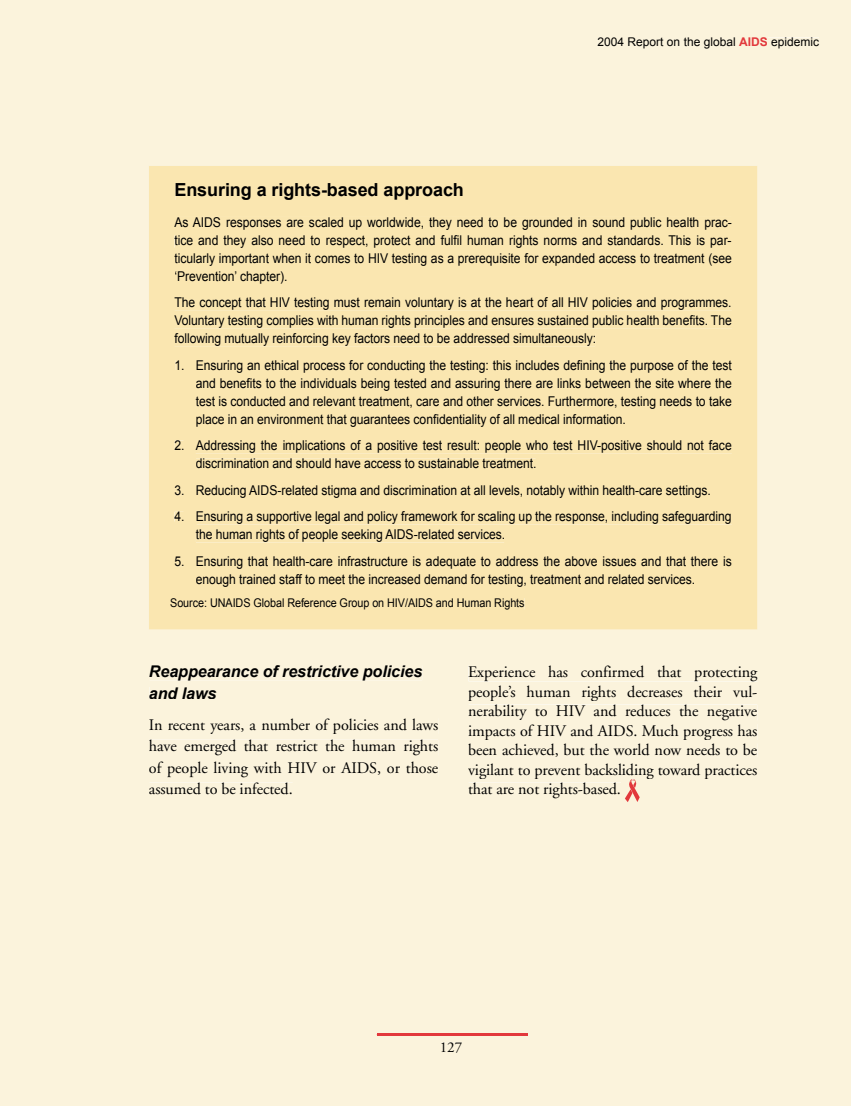
<style>
.page{position:relative;width:851px;height:1106px;background:#fff}
.page>*{position:absolute;margin:0;border:0;box-sizing:border-box;transform-origin:0 0}
.t1{font:700 18px "Arial";letter-spacing:-.005em;color:#000}
.t2{font:16.2px/19.5px "Adobe Garamond";letter-spacing:-.005em;color:#000;text-align:justify}
.t3{font:italic 700 16.2px/21.5px "Arial";letter-spacing:-.005em;color:#000}
.t4{font:15px "Adobe Garamond";color:#000}
.t5{font:13.5px/18px "Arial";letter-spacing:-.005em;color:#000;text-align:justify;scale:.9 1}
.t6{font:12px "Arial";letter-spacing:-.005em;color:#000;scale:.9 1}
.t7{font:12px "Arial";letter-spacing:-.005em;color:#000}
.s1{font-weight:700;color:#e2383c}
</style>
<div class="page">
<div style="left:0;top:0;width:850px;height:1106px;background:#fbf3dc"></div>
<div style="left:441px;top:1042px;width:21px;height:11px;background:#fbf3dc"></div>
<hr style="left:377px;top:1033px;width:150px;height:2px;background:#e2383c">
<div style="left:597px;top:38px;width:138px;height:11px;background:#fbf3dc"></div>
<div style="left:767px;top:38px;width:51px;height:11px;background:#fbf3dc"></div>
<div style="left:150px;top:665px;width:272px;height:15px;background:#fbf3dc"></div>
<div style="left:150px;top:687px;width:66px;height:11px;background:#fbf3dc"></div>
<div style="left:149px;top:718px;width:289px;height:16px;background:#fbf3dc"></div>
<div style="left:149px;top:739px;width:289px;height:16px;background:#fbf3dc"></div>
<div style="left:149px;top:761px;width:289px;height:16px;background:#fbf3dc"></div>
<div style="left:149px;top:782px;width:143px;height:12px;background:#fbf3dc"></div>
<div style="left:149px;top:166px;width:608px;height:463px;background:#fae6b0"></div>
<div style="left:176px;top:183px;width:286px;height:17px;background:#fae6b0"></div>
<div style="left:174px;top:217px;width:557px;height:13px;background:#fae6b0"></div>
<div style="left:175px;top:235px;width:556px;height:13px;background:#fae6b0"></div>
<div style="left:175px;top:253px;width:556px;height:13px;background:#fae6b0"></div>
<div style="left:175px;top:271px;width:111px;height:13px;background:#fae6b0"></div>
<div style="left:175px;top:297px;width:556px;height:13px;background:#fae6b0"></div>
<div style="left:174px;top:315px;width:557px;height:13px;background:#fae6b0"></div>
<div style="left:174px;top:333px;width:421px;height:13px;background:#fae6b0"></div>
<div style="left:176px;top:360px;width:7px;height:10px;background:#fae6b0"></div>
<div style="left:197px;top:360px;width:534px;height:13px;background:#fae6b0"></div>
<div style="left:196px;top:378px;width:535px;height:13px;background:#fae6b0"></div>
<div style="left:196px;top:396px;width:535px;height:13px;background:#fae6b0"></div>
<div style="left:196px;top:414px;width:429px;height:13px;background:#fae6b0"></div>
<div style="left:175px;top:441px;width:8px;height:9px;background:#fae6b0"></div>
<div style="left:196px;top:440px;width:535px;height:13px;background:#fae6b0"></div>
<div style="left:196px;top:459px;width:339px;height:9px;background:#fae6b0"></div>
<div style="left:175px;top:485px;width:8px;height:10px;background:#fae6b0"></div>
<div style="left:197px;top:485px;width:512px;height:13px;background:#fae6b0"></div>
<div style="left:174px;top:512px;width:9px;height:9px;background:#fae6b0"></div>
<div style="left:197px;top:511px;width:534px;height:13px;background:#fae6b0"></div>
<div style="left:196px;top:529px;width:308px;height:13px;background:#fae6b0"></div>
<div style="left:175px;top:556px;width:8px;height:10px;background:#fae6b0"></div>
<div style="left:197px;top:556px;width:534px;height:13px;background:#fae6b0"></div>
<div style="left:196px;top:574px;width:498px;height:13px;background:#fae6b0"></div>
<div style="left:171px;top:598px;width:353px;height:11px;background:#fae6b0"></div>
<div style="left:468px;top:665px;width:289px;height:16px;background:#fbf3dc"></div>
<div style="left:468px;top:685px;width:288px;height:16px;background:#fbf3dc"></div>
<div style="left:468px;top:704px;width:289px;height:16px;background:#fbf3dc"></div>
<div style="left:468px;top:724px;width:289px;height:16px;background:#fbf3dc"></div>
<div style="left:468px;top:743px;width:289px;height:14px;background:#fbf3dc"></div>
<div style="left:468px;top:763px;width:289px;height:16px;background:#fbf3dc"></div>
<div style="left:468px;top:782px;width:153px;height:16px;background:#fbf3dc"></div>
<svg style="left:624px;top:779px;width:15px;height:23px"></svg>
<p class="t7" style="left:597px;top:34px;width:223px">2004 Report on the global <span class="s1">AIDS</span> epidemic</p>
<h1 class="t1" style="left:174px;top:177px;width:291px">Ensuring a rights-based approach</h1>
<p class="t5" style="left:174px;top:213px;width:620px">As AIDS responses are scaled up worldwide, they need to be grounded in sound public health prac&shy;tice and they also need to respect, protect and fulfil human rights norms and standards. This is par&shy;ticularly important when it comes to HIV testing as a prerequisite for expanded access to treatment (see ‘Prevention’ chapter).</p>
<p class="t5" style="left:174px;top:293px;width:620px">The concept that HIV testing must remain voluntary is at the heart of all HIV policies and programmes.<br>Voluntary testing complies with human rights principles and ensures sustained public health benefits. The following mutually reinforcing key factors need to be addressed simultaneously:</p>
<p class="t5" style="left:196px;top:356px;width:597px;text-indent:-21px">1. Ensuring an ethical process for conducting the testing: this includes defining the purpose of the test and benefits to the individuals being tested and assuring there are links between the site where the test is conducted and relevant treatment, care and other services. Furthermore, testing needs to take place in an environment that guarantees confidentiality of all medical information.</p>
<p class="t5" style="left:196px;top:436px;width:597px;text-indent:-21px">2. Addressing the implications of a positive test result: people who test HIV-positive should not face discrimination and should have access to sustainable treatment.</p>
<p class="t5" style="left:174px;top:481px;width:597px">3. Reducing AIDS-related stigma and discrimination at all levels, notably within health-care settings.</p>
<p class="t5" style="left:196px;top:507px;width:597px;text-indent:-21px">4. Ensuring a supportive legal and policy framework for scaling up the response, including safeguarding the human rights of people seeking AIDS-related services.</p>
<p class="t5" style="left:196px;top:552px;width:597px;text-indent:-21px">5. Ensuring that health-care infrastructure is adequate to address the above issues and that there is enough trained staff to meet the increased demand for testing, treatment and related services.</p>
<p class="t6" style="left:170px;top:594px;width:395px">Source: UNAIDS Global Reference Group on HIV/AIDS and Human Rights</p>
<p class="t3" style="left:149px;top:661px;width:275px">Reappearance of restrictive policies and laws</p>
<p class="t2" style="left:149px;top:714px;width:291px;line-height:21.5px">In recent years, a number of policies and laws have emerged that restrict the human rights of people living with HIV or AIDS, or those assumed to be infected.</p>
<p class="t2" style="left:468px;top:662px;width:291px">Experience has confirmed that protecting people’s human rights decreases their vul&shy;nerability to HIV and reduces the negative impacts of HIV and AIDS. Much progress has been achieved, but the world now needs to be vigilant to prevent backsliding toward practices that are not rights-based.</p>
<p class="t4" style="left:439px;top:1039px;width:24px">127</p>
</div>
